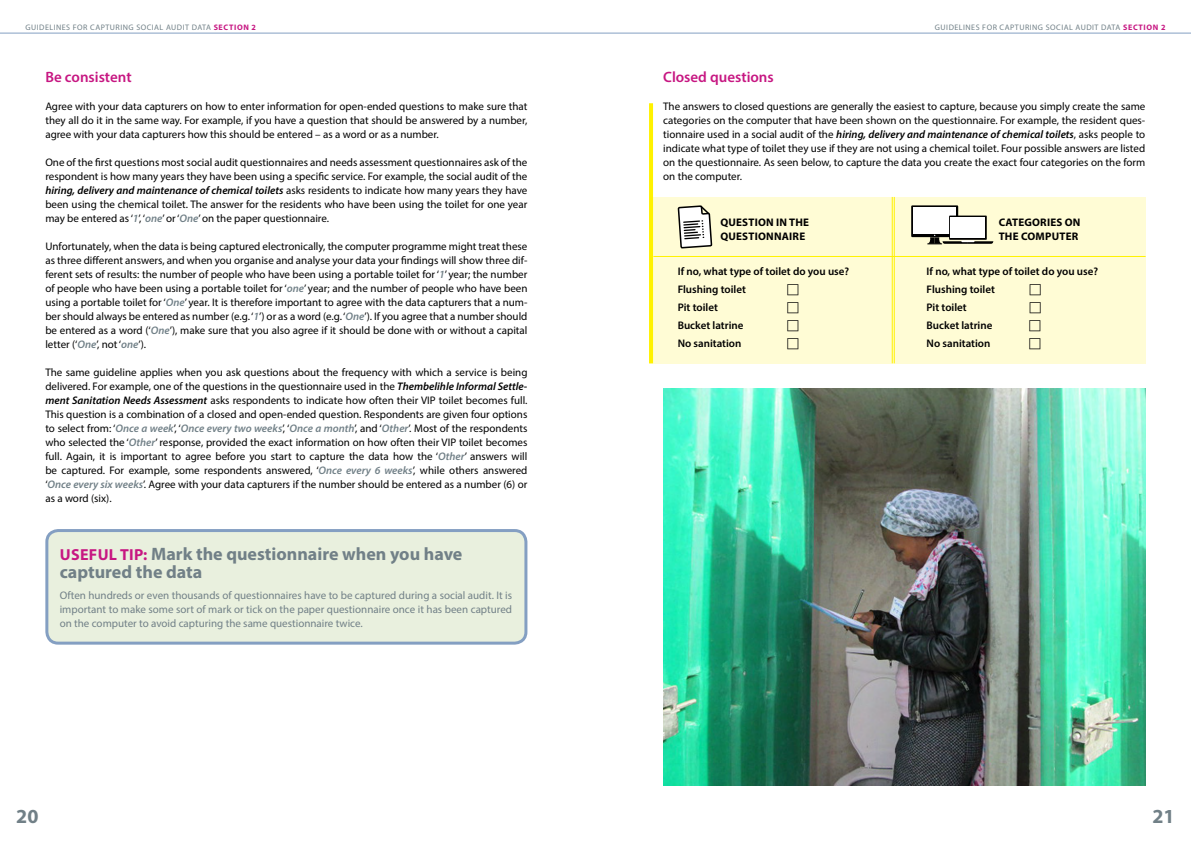
<style>
.page{position:relative;width:1191px;height:842px;background:#fff}
.page>*{position:absolute;margin:0;border:0;box-sizing:border-box;transform-origin:0 0}
.t1{font:700 20px "Myriad Pro";color:#718087}
.t2{font:700 18px/18px "Myriad Pro";color:#718087}
.t3{font:600 15px "Myriad Pro";color:#c71782}
.t4{font:11px/14px "Myriad Pro";color:#000;text-align:justify}
.t5{font:11px/14px "Myriad Pro";color:#718087;text-align:justify}
.t6{font:600 11px "Myriad Pro";color:#000}
.t7{font:700 11px "Myriad Pro";letter-spacing:.02em;color:#000}
.t8{font:8px "Myriad Pro";letter-spacing:.06em;color:#718087}
.s1{font-weight:700;color:#c71782}
.s2{font-weight:600;font-style:italic}
.s3{font-weight:600;font-style:italic;color:#718087}
.s4{font-size:16px;color:#c71782}
</style>
<div class="page">
<hr style="left:0;top:33px;width:1191px;height:1px;background:#849fc2">
<div style="left:47px;top:530px;width:479px;height:113px;background:#e9f0de;border-radius:11px"></div>
<div style="left:45px;top:529px;width:482px;height:116px;border:3px solid #849fc2;border-radius:11px"></div>
<div style="left:649px;top:197px;width:496px;height:166px;background:#fffcd5"></div>
<hr style="left:649px;top:103px;width:4px;height:260px;background:#fff200">
<div style="left:911px;top:205px;width:47px;height:32px;background:#000"></div>
<div style="left:913px;top:207px;width:43px;height:27px;background:#fff"></div>
<div style="left:949px;top:216px;width:37px;height:24px;background:#fff"></div>
<svg style="left:927px;top:235px;width:66px;height:10px"></svg>
<svg style="left:678px;top:205px;width:34px;height:44px"></svg>
<hr style="left:653px;top:256px;width:492px;height:1px;background:#fff200">
<hr style="left:893px;top:197px;width:1px;height:166px;background:#fff200">
<hr style="left:891px;top:197px;width:1px;height:166px;background:#fff200">
<img style="left:663px;top:388px;width:482px;height:397px">
<p class="t8" style="left:26px;top:22px;width:232px">GUIDELINES FOR CAPTURING SOCIAL AUDIT DATA <span class="s1">SECTION 2</span></p>
<p class="t8" style="left:935px;top:22px;width:232px">GUIDELINES FOR CAPTURING SOCIAL AUDIT DATA <span class="s1">SECTION 2</span></p>
<h3 class="t3" style="left:45px;top:68px;width:88px">Be consistent</h3>
<p class="t4" style="left:45px;top:99px;width:483px">Agree with your data capturers on how to enter information for open-ended questions to make sure that they all do it in the same way. For example, if you have a question that should be answered by a number, agree with your data capturers how this should be entered – as a word or as a number.</p>
<p class="t4" style="left:45px;top:155px;width:483px">One of the first questions most social audit questionnaires and needs assessment questionnaires ask of the respondent is how many years they have been using a specific service. For example, the social audit of the <span class="s2">hiring, delivery and maintenance of chemical toilets</span> asks residents to indicate how many years they have been using the chemical toilet. The answer for the residents who have been using the toilet for one year may be entered as ‘<span class="s3">1</span>’, ‘<span class="s3">one</span>’ or ‘<span class="s3">One</span>’ on the paper questionnaire.</p>
<p class="t4" style="left:45px;top:239px;width:483px">Unfortunately, when the data is being captured electronically, the computer programme might treat these as three different answers, and when you organise and analyse your data your findings will show three dif&shy;ferent sets of results: the number of people who have been using a portable toilet for ‘<span class="s3">1</span>’ year; the number of people who have been using a portable toilet for ‘<span class="s3">one</span>’ year; and the number of people who have been using a portable toilet for ‘<span class="s3">One</span>’ year. It is therefore important to agree with the data capturers that a num&shy;ber should always be entered as number (e.g. ‘<span class="s3">1</span>’) or as a word (e.g. ‘<span class="s3">One</span>’). If you agree that a number should be entered as a word (‘<span class="s3">One</span>’), make sure that you also agree if it should be done with or without a capital letter (‘<span class="s3">One</span>’, not ‘<span class="s3">one</span>’).</p>
<p class="t4" style="left:45px;top:365px;width:483px">The same guideline applies when you ask questions about the frequency with which a service is being delivered. For example, one of the questions in the questionnaire used in the <span class="s2">Thembelihle Informal Settle&shy;ment Sanitation Needs Assessment</span> asks respondents to indicate how often their VIP toilet becomes full.<br>This question is a combination of a closed and open-ended question. Respondents are given four options to select from: ‘<span class="s3">Once a week</span>’, ‘<span class="s3">Once every two weeks</span>’, ‘<span class="s3">Once a month</span>’, and ‘<span class="s3">Other</span>’. Most of the respondents who selected the ‘<span class="s3">Other</span>’ response, provided the exact information on how often their VIP toilet becomes full. Again, it is important to agree before you start to capture the data how the ‘<span class="s3">Other</span>’ answers will be captured. For example, some respondents answered, ‘<span class="s3">Once every 6 weeks</span>’, while others answered ‘<span class="s3">Once every six weeks</span>’. Agree with your data capturers if the number should be entered as a number (6) or as a word (six).</p>
<h2 class="t2" style="left:60px;top:544px;width:404px"><span class="s4">USEFUL TIP:</span> Mark the questionnaire when you have captured the data</h2>
<p class="t5" style="left:60px;top:588px;width:454px">Often hundreds or even thousands of questionnaires have to be captured during a social audit. It is important to make some sort of mark or tick on the paper questionnaire once it has been captured on the computer to avoid capturing the same questionnaire twice.</p>
<h3 class="t3" style="left:663px;top:68px;width:112px">Closed questions</h3>
<p class="t4" style="left:663px;top:99px;width:483px">The answers to closed questions are generally the easiest to capture, because you simply create the same categories on the computer that have been shown on the questionnaire. For example, the resident ques&shy;tionnaire used in a social audit of the <span class="s2">hiring, delivery and maintenance of chemical toilets</span>, asks people to indicate what type of toilet they use if they are not using a chemical toilet. Four possible answers are listed on the questionnaire. As seen below, to capture the data you create the exact four categories on the form on the computer.</p>
<p class="t7" style="left:720px;top:215px;width:90px">QUESTION IN THE</p>
<p class="t7" style="left:998px;top:215px;width:83px">CATEGORIES ON</p>
<p class="t7" style="left:720px;top:229px;width:86px">QUESTIONNAIRE</p>
<p class="t7" style="left:998px;top:229px;width:81px">THE COMPUTER</p>
<p class="t6" style="left:677px;top:264px;width:173px">If no, what type of toilet do you use?</p>
<p class="t6" style="left:926px;top:264px;width:173px">If no, what type of toilet do you use?</p>
<p class="t6" style="left:677px;top:282px;width:70px">Flushing toilet</p>
<p class="t6" style="left:926px;top:282px;width:70px">Flushing toilet</p>
<p class="t6" style="left:677px;top:300px;width:42px">Pit toilet</p>
<p class="t6" style="left:926px;top:300px;width:42px">Pit toilet</p>
<p class="t6" style="left:677px;top:318px;width:67px">Bucket latrine</p>
<p class="t6" style="left:926px;top:318px;width:67px">Bucket latrine</p>
<p class="t6" style="left:677px;top:336px;width:65px">No sanitation</p>
<p class="t6" style="left:926px;top:336px;width:65px">No sanitation</p>
<h1 class="t1" style="left:16px;top:804px;width:24px">20</h1>
<h1 class="t1" style="left:1152px;top:804px;width:24px">21</h1>
</div>
